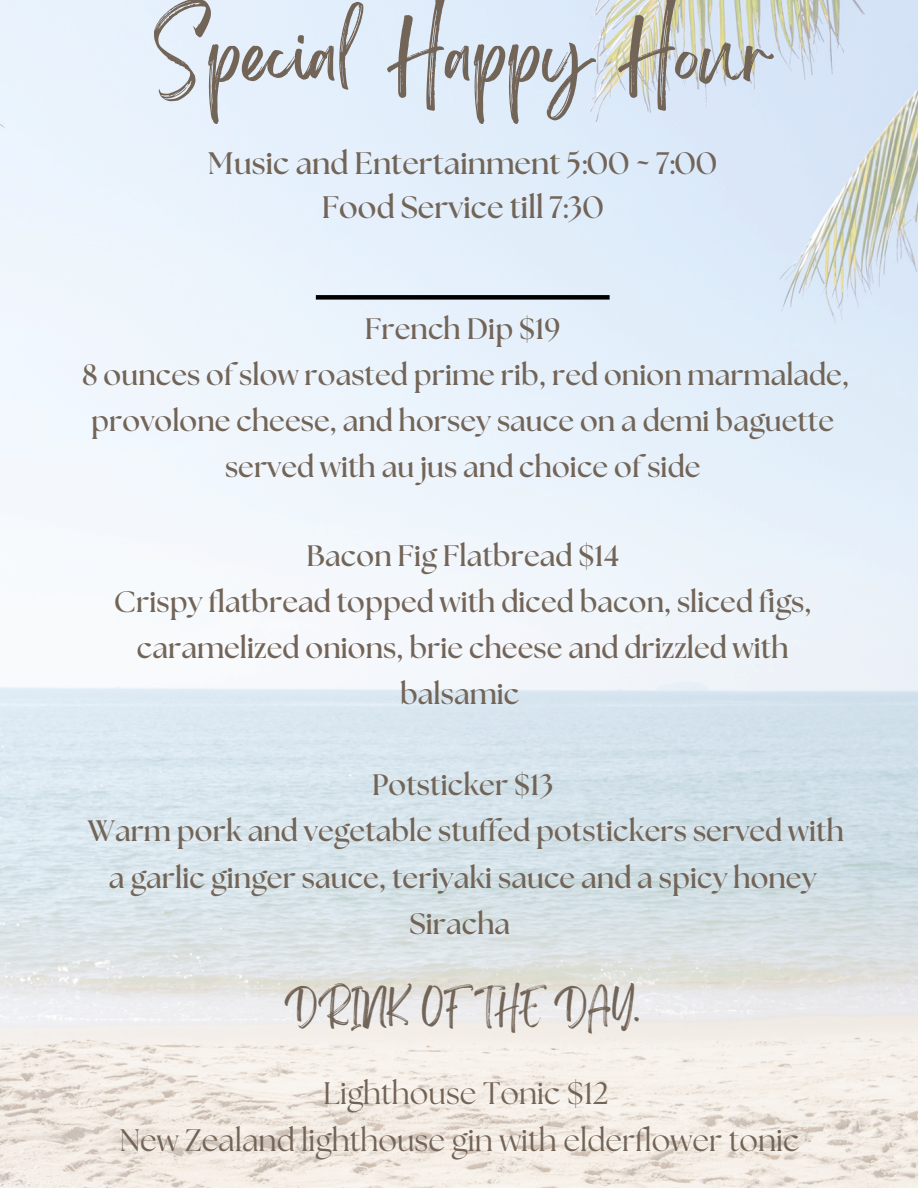
<style>
.page{position:relative;width:918px;height:1188px;background:#fff}
.page>*{position:absolute;margin:0;border:0;box-sizing:border-box;transform-origin:0 0}
.t1{font:65.4px "Brightwall";color:#726457}
.t2{font:31.05px "The Seasons";color:#726457}
.t3{font:700 31.05px/43.8px "The Seasons";color:#726457;text-align:center}
.t4{font:700 29.55px/46.2px "The Seasons";color:#726457;text-align:center}
.t5{font:28.05px "Brightwall";color:#726457}
</style>
<div class="page">
<img style="left:0;top:0;width:918px;height:1188px">
<div style="left:316px;top:295px;width:294px;height:5px;background:#000"></div>
<h1 class="t1" style="left:154px;top:31px;width:620px">Special Happy Hour</h1>
<h3 class="t3" style="left:208px;top:143px;width:511px">Music and Entertainment 5:00 ~ 7:00<br>Food Service till 7:30</h3>
<h3 class="t4" style="left:82px;top:307px;width:769px">French Dip $19<br>8 ounces of slow roasted prime rib, red onion marmalade, provolone cheese, and horsey sauce on a demi baguette served with au jus and choice of side</h3>
<h3 class="t4" style="left:114px;top:534px;width:699px">Bacon Fig Flatbread $14<br>Crispy flatbread topped with diced bacon, sliced figs, caramelized onions, brie cheese and drizzled with balsamic</h3>
<h3 class="t4" style="left:87px;top:763px;width:758px">Potsticker $13<br>Warm pork and vegetable stuffed potstickers served with a garlic ginger sauce, teriyaki sauce and a spicy honey Siracha</h3>
<h2 class="t5" style="left:285px;top:999px;width:357px">DRINK OF THE DAY.</h2>
<p class="t2" style="left:323px;top:1079px;width:287px">Lighthouse Tonic $12</p>
<p class="t2" style="left:119px;top:1126px;width:682px">New Zealand lighthouse gin with elderflower tonic</p>
</div>
